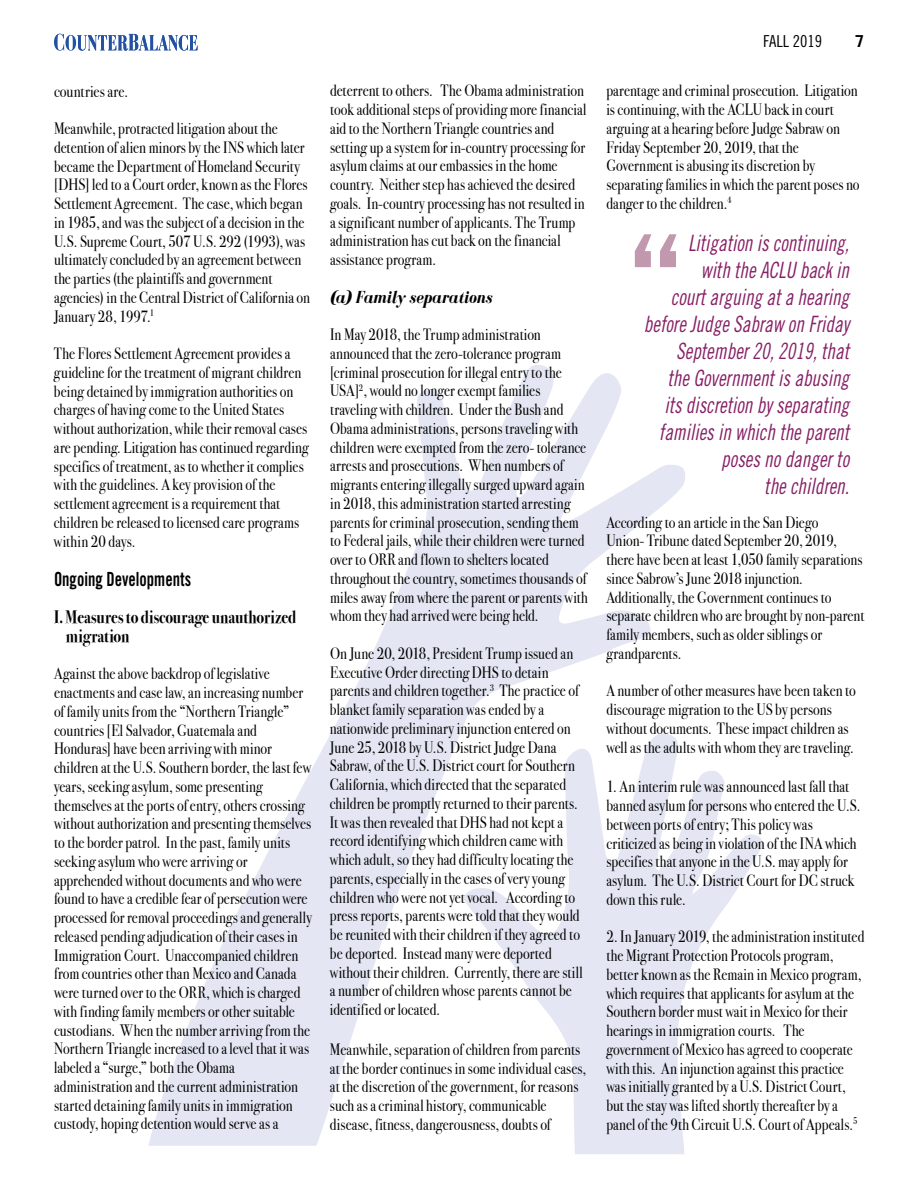
<style>
.page{position:relative;width:918px;height:1188px;background:#fff}
.page>*{position:absolute;margin:0;border:0;box-sizing:border-box;transform-origin:0 0}
.t1{font:22.5px/27px "Trade Gothic LT Std Cn 18 Obl";color:#872065;text-align:right;scale:.86 1}
.t2{font:19.5px "Trade Gothic LT Std Bd Cn 20";color:#000;scale:.85 1}
.t3{font:700 18px/18.8px "Bodoni Svty Two ITCTT";letter-spacing:.005em;color:#000;scale:.85 1}
.t4{font:italic 700 18px "Bodoni FLF";letter-spacing:-.005em;color:#000;scale:.85 1}
.t5{font:16.5px/18.8px "Bodoni Svty Two ITCTT";letter-spacing:.005em;color:#000;scale:.85 1}
.t6{font:16.5px "Bodoni Svty Two ITCTT";letter-spacing:.005em;color:#000;scale:.86 1}
.t7{font:16.5px "Trade Gothic LT Std Cn 18";color:#000}
.t8{font:700 16.5px "Trade Gothic LT Std";color:#000}
</style>
<div class="page">
<svg style="left:54px;top:34px;width:144px;height:17px"></svg>
<svg style="left:149px;top:365px;width:536px;height:781px"></svg>
<svg style="left:463px;top:731px;width:300px;height:423px"></svg>
<svg style="left:635px;top:234px;width:42px;height:33px"></svg>
<p class="t6" style="left:54px;top:78px;width:88px">countries are.</p>
<p class="t5" style="left:54px;top:117px;width:303px">Meanwhile, protracted litigation about the detention of alien minors by the INS which later became the Department of Homeland Security [DHS] led to a Court order, known as the Flores Settlement Agreement. The case, which began in 1985, and was the subject of a decision in the U.S. Supreme Court, 507 U.S. 292 (1993), was ultimately concluded by an agreement between the parties (the plaintiffs and government agencies) in the Central District of California on January 28, 1997.<sup>1</sup></p>
<p class="t5" style="left:54px;top:342px;width:301px">The Flores Settlement Agreement provides a guideline for the treatment of migrant children being detained by immigration authorities on charges of having come to the United States without authorization, while their removal cases are pending. Litigation has continued regarding specifics of treatment, as to whether it complies with the guidelines. A key provision of the settlement agreement is a requirement that children be released to licensed care programs within 20 days.</p>
<p class="t2" style="left:54px;top:568px;width:163px">Ongoing Developments</p>
<p class="t3" style="left:66px;top:606px;width:272px;text-indent:-12px">I. Measures to discourage unauthorized migration</p>
<p class="t5" style="left:54px;top:663px;width:305px">Against the above backdrop of legislative enactments and case law, an increasing number of family units from the “Northern Triangle” countries [El Salvador, Guatemala and Honduras] have been arriving with minor children at the U.S. Southern border, the last few years, seeking asylum, some presenting themselves at the ports of entry, others crossing without authorization and presenting themselves to the border patrol. In the past, family units seeking asylum who were arriving or apprehended without documents and who were found to have a credible fear of persecution were processed for removal proceedings and generally released pending adjudication of their cases in Immigration Court. Unaccompanied children from countries other than Mexico and Canada were turned over to the ORR, which is charged with finding family members or other suitable custodians. When the number arriving from the Northern Triangle increased to a level that it was labeled a “surge,” both the Obama administration and the current administration started detaining family units in immigration custody, hoping detention would serve as a</p>
<p class="t5" style="left:330px;top:80px;width:303px">deterrent to others. The Obama administration took additional steps of providing more financial aid to the Northern Triangle countries and setting up a system for in-country processing for asylum claims at our embassies in the home country. Neither step has achieved the desired goals. In-country processing has not resulted in a significant number of applicants. The Trump administration has cut back on the financial assistance program.</p>
<p class="t4" style="left:330px;top:287px;width:192px">(a) Family separations</p>
<p class="t5" style="left:330px;top:323px;width:305px">In May 2018, the Trump administration announced that the zero-tolerance program [criminal prosecution for illegal entry to the USA]<sup>2</sup>, would no longer exempt families traveling with children. Under the Bush and Obama administrations, persons traveling with children were exempted from the zero- tolerance arrests and prosecutions. When numbers of migrants entering illegally surged upward again in 2018, this administration started arresting parents for criminal prosecution, sending them to Federal jails, while their children were turned over to ORR and flown to shelters located throughout the country, sometimes thousands of miles away from where the parent or parents with whom they had arrived were being held.</p>
<p class="t5" style="left:330px;top:642px;width:299px">On June 20, 2018, President Trump issued an Executive Order directing DHS to detain parents and children together.<sup>3</sup> The practice of blanket family separation was ended by a nationwide preliminary injunction entered on June 25, 2018 by U.S. District Judge Dana Sabraw, of the U.S. District court for Southern California, which directed that the separated children be promptly returned to their parents.<br>It was then revealed that DHS had not kept a record identifying which children came with which adult, so they had difficulty locating the parents, especially in the cases of very young children who were not yet vocal. According to press reports, parents were told that they would be reunited with their children if they agreed to be deported. Instead many were deported without their children. Currently, there are still a number of children whose parents cannot be identified or located.</p>
<p class="t5" style="left:330px;top:1038px;width:303px">Meanwhile, separation of children from parents at the border continues in some individual cases, at the discretion of the government, for reasons such as a criminal history, communicable disease, fitness, dangerousness, doubts of</p>
<p class="t7" style="left:763px;top:31px;width:60px">FALL 2019</p>
<p class="t8" style="left:855px;top:31px;width:11px">7</p>
<p class="t5" style="left:606px;top:80px;width:300px">parentage and criminal prosecution. Litigation is continuing, with the ACLU back in court arguing at a hearing before Judge Sabraw on Friday September 20, 2019, that the Government is abusing its discretion by separating families in which the parent poses no danger to the children.<sup>4</sup></p>
<p class="t1" style="left:644px;top:229px;width:240px">Litigation is continuing,<br>with the ACLU back in<br>court arguing at a hearing before Judge Sabraw on Friday<br>September 20, 2019, that<br>the Government is abusing<br>its discretion by separating families in which the parent poses no danger to<br>the children.</p>
<p class="t5" style="left:606px;top:511px;width:305px">According to an article in the San Diego<br>Union- Tribune dated September 20, 2019, there have been at least 1,050 family separations since Sabrow’s June 2018 injunction.<br>Additionally, the Government continues to separate children who are brought by non-parent family members, such as older siblings or grandparents.</p>
<p class="t5" style="left:606px;top:680px;width:295px">A number of other measures have been taken to discourage migration to the US by persons without documents. These impact children as well as the adults with whom they are traveling.</p>
<p class="t5" style="left:606px;top:776px;width:300px">1. An interim rule was announced last fall that banned asylum for persons who entered the U.S. between ports of entry; This policy was criticized as being in violation of the INA which specifies that anyone in the U.S. may apply for asylum. The U.S. District Court for DC struck down this rule.</p>
<p class="t5" style="left:606px;top:926px;width:305px">2. In January 2019, the administration instituted the Migrant Protection Protocols program, better known as the Remain in Mexico program, which requires that applicants for asylum at the Southern border must wait in Mexico for their hearings in immigration courts. The government of Mexico has agreed to cooperate with this. An injunction against this practice was initially granted by a U.S. District Court, but the stay was lifted shortly thereafter by a panel of the 9th Circuit U.S. Court of Appeals.<sup>5</sup></p>
</div>
